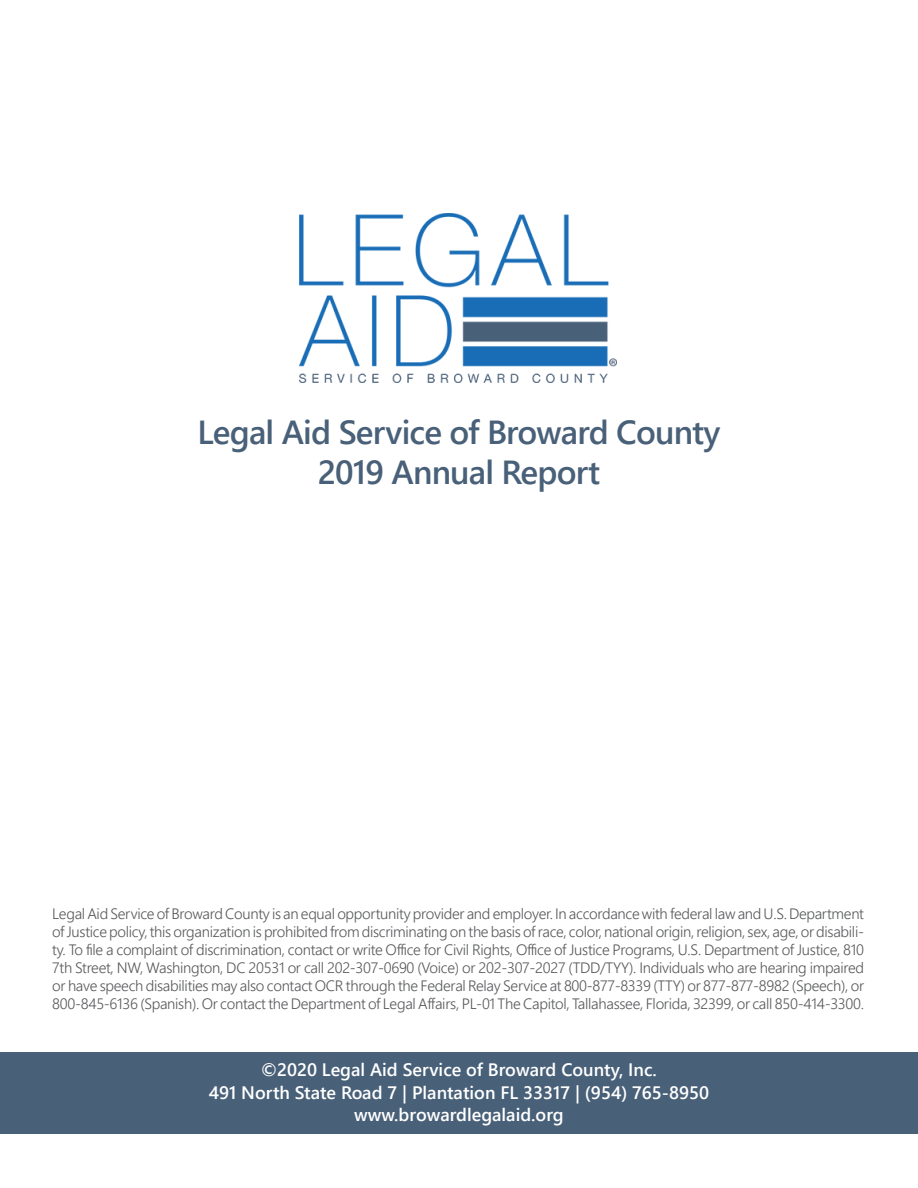
<style>
.page{position:relative;width:918px;height:1188px;background:#fff}
.page>*{position:absolute;margin:0;border:0;box-sizing:border-box;transform-origin:0 0}
.t1{font:600 33.3px "Segoe UI";letter-spacing:-.025em;color:#496079}
.t2{font:600 18px "Segoe UI";color:#fff}
.t3{font:300 15px/18px "Segoe UI";letter-spacing:-.02em;color:#57585a;text-align:justify}
</style>
<div class="page">
<img style="left:299px;top:214px;width:318px;height:169px">
<div style="left:0;top:1052px;width:918px;height:82px;background:#496079"></div>
<p class="t1" style="left:197px;top:400px;width:524px">Legal Aid Service of Broward County</p>
<p class="t1" style="left:318px;top:440px;width:284px">2019 Annual Report</p>
<p class="t3" style="left:52px;top:903px;width:813px">Legal Aid Service of Broward County is an equal opportunity provider and employer. In accordance with federal law and U.S. Department of Justice policy, this organization is prohibited from discriminating on the basis of race, color, national origin, religion, sex, age, or disabili&shy;ty. To file a complaint of discrimination, contact or write Office for Civil Rights, Office of Justice Programs, U.S. Department of Justice, 810<br>7th Street, NW, Washington, DC 20531 or call 202-307-0690 (Voice) or 202-307-2027 (TDD/TYY). Individuals who are hearing impaired or have speech disabilities may also contact OCR through the Federal Relay Service at 800-877-8339 (TTY) or 877-877-8982 (Speech), or 800-845-6136 (Spanish). Or contact the Department of Legal Affairs, PL-01 The Capitol, Tallahassee, Florida, 32399, or call 850-414-3300.</p>
<p class="t2" style="left:261px;top:1053px;width:397px">©2020 Legal Aid Service of Broward County, Inc.</p>
<p class="t2" style="left:209px;top:1075px;width:502px">491 North State Road 7 | Plantation FL 33317 | (954) 765-8950</p>
<p class="t2" style="left:354px;top:1098px;width:211px">www.browardlegalaid.org</p>
</div>
